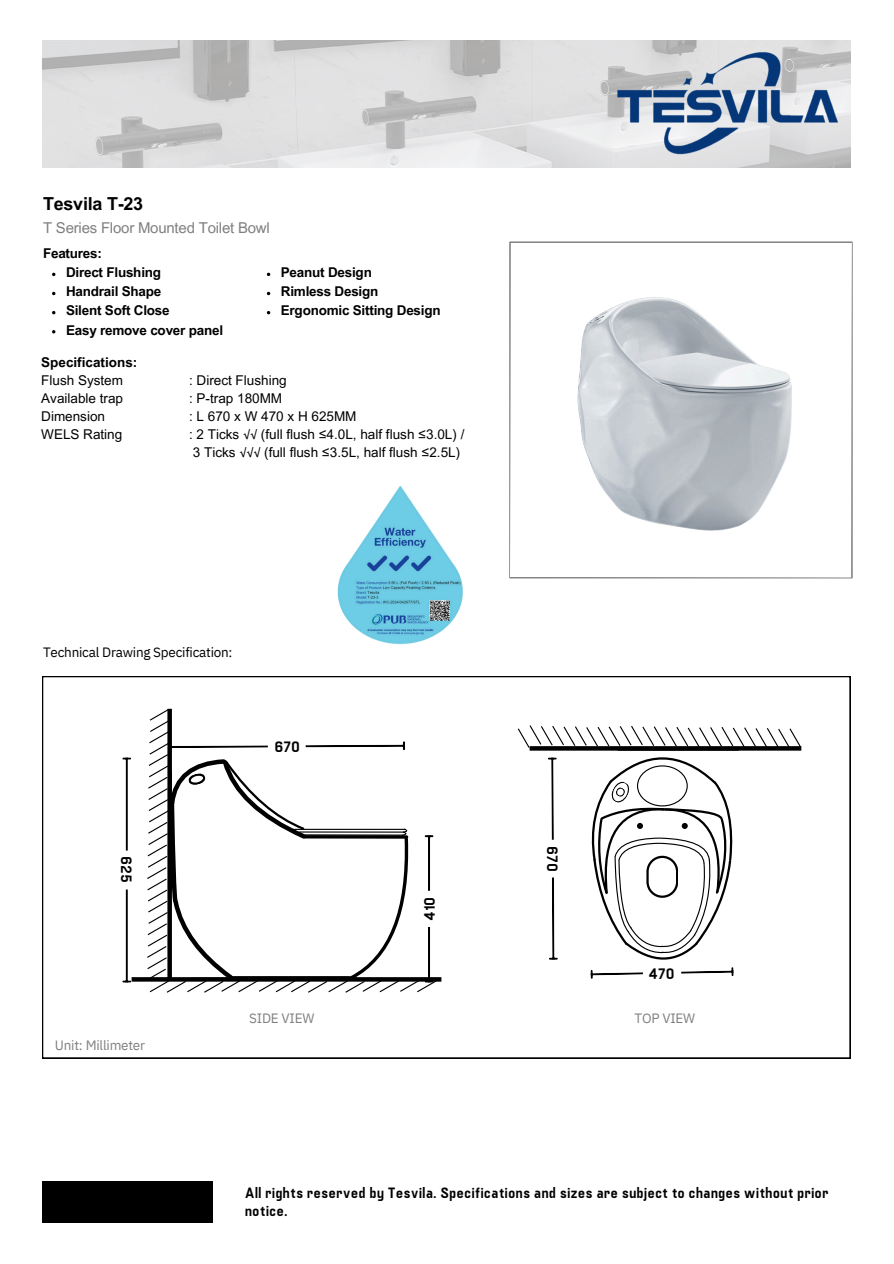
<style>
.page{position:relative;width:894px;height:1264px;background:#fff}
.page>*{position:absolute;margin:0;border:0;box-sizing:border-box;transform-origin:0 0}
.t1{font:700 18px "Arial MT Pro";letter-spacing:-.015em;color:#000}
.t2{font:15px/18px "Fuji";letter-spacing:.015em;color:#000}
.t3{font:15px "Arial MT Pro";letter-spacing:-.015em;color:#7f7f7f}
.t4{font:13.5px "Arial MT Pro";color:#000}
.t5{font:700 13.5px "Arial MT Pro";letter-spacing:-.015em;color:#000}
.t6{font:13.5px "IBM Plex Sans";letter-spacing:-.015em;color:#000}
.t7{font:13.5px "IBM Plex Sans";letter-spacing:-.015em;color:#7f7f7f}
</style>
<div class="page">
<div style="left:42px;top:1180px;width:170px;height:41px;background:#000"></div>
<svg style="left:509px;top:242px;width:343px;height:336px"></svg>
<svg style="left:42px;top:676px;width:808px;height:382px"></svg>
<svg style="left:42px;top:40px;width:808px;height:128px;background:#d8d8d9"></svg>
<img style="left:593px;top:41px;width:258px;height:126px">
<img style="left:509px;top:255px;width:309px;height:309px">
<img style="left:337px;top:485px;width:126px;height:160px">
<svg style="left:131px;top:977px;width:310px;height:4px"></svg>
<hr style="left:126px;top:759px;width:2px;height:221px;background:#000">
<svg style="left:123px;top:980px;width:7px;height:2px"></svg>
<svg style="left:123px;top:757px;width:7px;height:2px"></svg>
<svg style="left:145px;top:707px;width:292px;height:286px"></svg>
<svg style="left:516px;top:724px;width:286px;height:254px"></svg>
<h2 class="t1" style="left:43px;top:197px;width:102px">Tesvila T-23</h2>
<p class="t3" style="left:43px;top:222px;width:228px">T Series Floor Mounted Toilet Bowl</p>
<p class="t5" style="left:43px;top:248px;width:60px">Features:</p>
<p class="t5" style="left:66px;top:267px;width:97px">Direct Flushing</p>
<p class="t5" style="left:66px;top:286px;width:97px">Handrail Shape</p>
<p class="t5" style="left:66px;top:306px;width:105px">Silent Soft Close</p>
<p class="t5" style="left:66px;top:325px;width:159px">Easy remove cover panel</p>
<p class="t5" style="left:41px;top:357px;width:98px">Specifications:</p>
<p class="t4" style="left:41px;top:375px;width:83px">Flush System</p>
<p class="t4" style="left:41px;top:393px;width:83px">Available trap</p>
<p class="t4" style="left:41px;top:411px;width:65px">Dimension</p>
<p class="t4" style="left:41px;top:429px;width:83px">WELS Rating</p>
<p class="t5" style="left:281px;top:267px;width:93px">Peanut Design</p>
<p class="t5" style="left:281px;top:286px;width:99px">Rimless Design</p>
<p class="t5" style="left:281px;top:306px;width:161px">Ergonomic Sitting Design</p>
<p class="t4" style="left:189px;top:375px;width:99px">: Direct Flushing</p>
<p class="t4" style="left:189px;top:393px;width:95px">: P-trap 180MM</p>
<p class="t4" style="left:189px;top:411px;width:169px">: L 670 x W 470 x H 625MM</p>
<p class="t4" style="left:189px;top:429px;width:277px">: 2 Ticks √√ (full flush ≤4.0L, half flush ≤3.0L) /</p>
<p class="t4" style="left:193px;top:447px;width:269px">3 Ticks √√√ (full flush ≤3.5L, half flush ≤2.5L)</p>
<p class="t6" style="left:43px;top:643px;width:191px">Technical Drawing Specification:</p>
<p class="t2" style="left:274px;top:737px;width:27px">670</p>
<p class="t2" style="left:136px;top:856px;width:28px;rotate:90deg">625</p>
<p class="t7" style="left:55px;top:1036px;width:92px">Unit: Millimeter</p>
<p class="t2" style="left:419px;top:920px;width:25px;rotate:-90deg">410</p>
<p class="t2" style="left:562px;top:846px;width:27px;rotate:90deg">670</p>
<p class="t7" style="left:249px;top:1009px;width:67px">SIDE VIEW</p>
<p class="t7" style="left:634px;top:1009px;width:62px">TOP VIEW</p>
<p class="t2" style="left:245px;top:1183px;width:585px">All rights reserved by Tesvila. Specifications and sizes are subject to changes without prior notice.</p>
</div>
